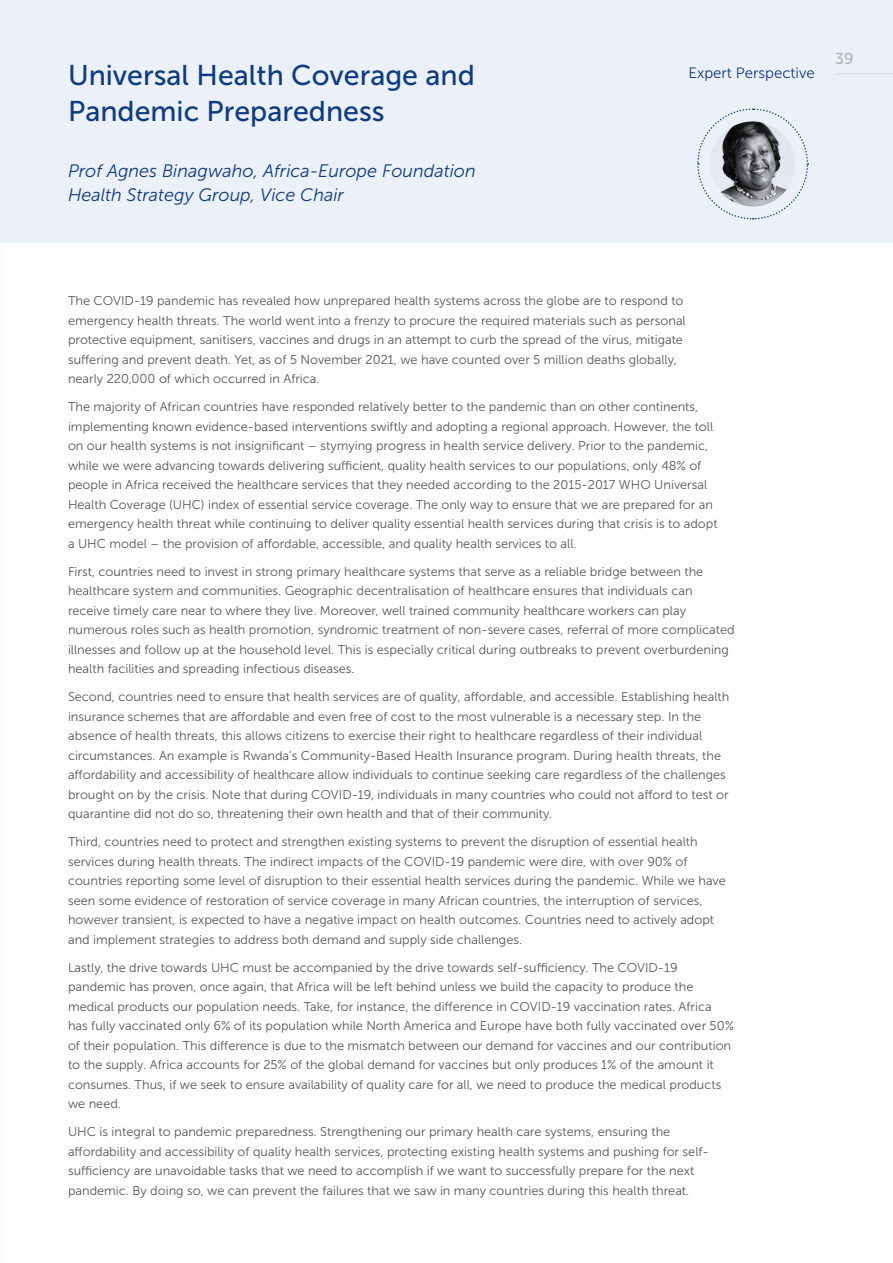
<style>
.page{position:relative;width:893px;height:1263px;background:#fff}
.page>*{position:absolute;margin:0;border:0;box-sizing:border-box;transform-origin:0 0}
.t1{font:28.5px/36px "Museo Sans 500";color:#0e3b83}
.t2{font:italic 18px/24px "Museo Sans 300";color:#0e3b83}
.t3{font:15.75px "Museo Sans 500";color:#b3b2b2}
.t4{font:15px "Museo Sans 300";color:#0e3b83}
.t5{font:12.75px/19.5px "Museo Sans 300";color:#575756}
</style>
<div class="page">
<div style="left:0;top:0;width:893px;height:242px;background:#ecf0f8"></div>
<svg style="left:697px;top:108px;width:112px;height:112px"></svg>
<hr style="left:835px;top:74px;width:58px;height:1px;background:#dadada">
<h1 class="t1" style="left:68px;top:57px;width:408px">Universal Health Coverage and<br>Pandemic Preparedness</h1>
<h2 class="t2" style="left:68px;top:159px;width:409px">Prof Agnes Binagwaho, Africa-Europe Foundation<br>Health Strategy Group, Vice Chair</h2>
<p class="t4" style="left:688px;top:65px;width:128px">Expert Perspective</p>
<p class="t3" style="left:835px;top:50px;width:20px">39</p>
<p class="t5" style="left:68px;top:291px;width:619px">The COVID-19 pandemic has revealed how unprepared health systems across the globe are to respond to emergency health threats. The world went into a frenzy to procure the required materials such as personal protective equipment, sanitisers, vaccines and drugs in an attempt to curb the spread of the virus, mitigate suffering and prevent death. Yet, as of 5 November 2021, we have counted over 5 million deaths globally, nearly 220,000 of which occurred in Africa.</p>
<p class="t5" style="left:68px;top:397px;width:651px">The majority of African countries have responded relatively better to the pandemic than on other continents, implementing known evidence-based interventions swiftly and adopting a regional approach. However, the toll on our health systems is not insignificant – stymying progress in health service delivery. Prior to the pandemic, while we were advancing towards delivering sufficient, quality health services to our populations, only 48% of people in Africa received the healthcare services that they needed according to the 2015-2017 WHO Universal Health Coverage (UHC) index of essential service coverage. The only way to ensure that we are prepared for an emergency health threat while continuing to deliver quality essential health services during that crisis is to adopt a UHC model – the provision of affordable, accessible, and quality health services to all.</p>
<p class="t5" style="left:68px;top:561px;width:668px">First, countries need to invest in strong primary healthcare systems that serve as a reliable bridge between the healthcare system and communities. Geographic decentralisation of healthcare ensures that individuals can receive timely care near to where they live. Moreover, well trained community healthcare workers can play numerous roles such as health promotion, syndromic treatment of non-severe cases, referral of more complicated illnesses and follow up at the household level. This is especially critical during outbreaks to prevent overburdening health facilities and spreading infectious diseases.</p>
<p class="t5" style="left:68px;top:687px;width:663px">Second, countries need to ensure that health services are of quality, affordable, and accessible. Establishing health insurance schemes that are affordable and even free of cost to the most vulnerable is a necessary step. In the absence of health threats, this allows citizens to exercise their right to healthcare regardless of their individual circumstances. An example is Rwanda’s Community-Based Health Insurance program. During health threats, the affordability and accessibility of healthcare allow individuals to continue seeking care regardless of the challenges brought on by the crisis. Note that during COVID-19, individuals in many countries who could not afford to test or quarantine did not do so, threatening their own health and that of their community.</p>
<p class="t5" style="left:68px;top:832px;width:659px">Third, countries need to protect and strengthen existing systems to prevent the disruption of essential health services during health threats. The indirect impacts of the COVID-19 pandemic were dire, with over 90% of countries reporting some level of disruption to their essential health services during the pandemic. While we have seen some evidence of restoration of service coverage in many African countries, the interruption of services, however transient, is expected to have a negative impact on health outcomes. Countries need to actively adopt and implement strategies to address both demand and supply side challenges.</p>
<p class="t5" style="left:68px;top:957px;width:667px">Lastly, the drive towards UHC must be accompanied by the drive towards self-sufficiency. The COVID-19 pandemic has proven, once again, that Africa will be left behind unless we build the capacity to produce the medical products our population needs. Take, for instance, the difference in COVID-19 vaccination rates. Africa has fully vaccinated only 6% of its population while North America and Europe have both fully vaccinated over 50% of their population. This difference is due to the mismatch between our demand for vaccines and our contribution to the supply. Africa accounts for 25% of the global demand for vaccines but only produces 1% of the amount it consumes. Thus, if we seek to ensure availability of quality care for all, we need to produce the medical products we need.</p>
<p class="t5" style="left:68px;top:1122px;width:642px">UHC is integral to pandemic preparedness. Strengthening our primary health care systems, ensuring the affordability and accessibility of quality health services, protecting existing health systems and pushing for self&shy;sufficiency are unavoidable tasks that we need to accomplish if we want to successfully prepare for the next pandemic. By doing so, we can prevent the failures that we saw in many countries during this health threat.</p>
</div>
